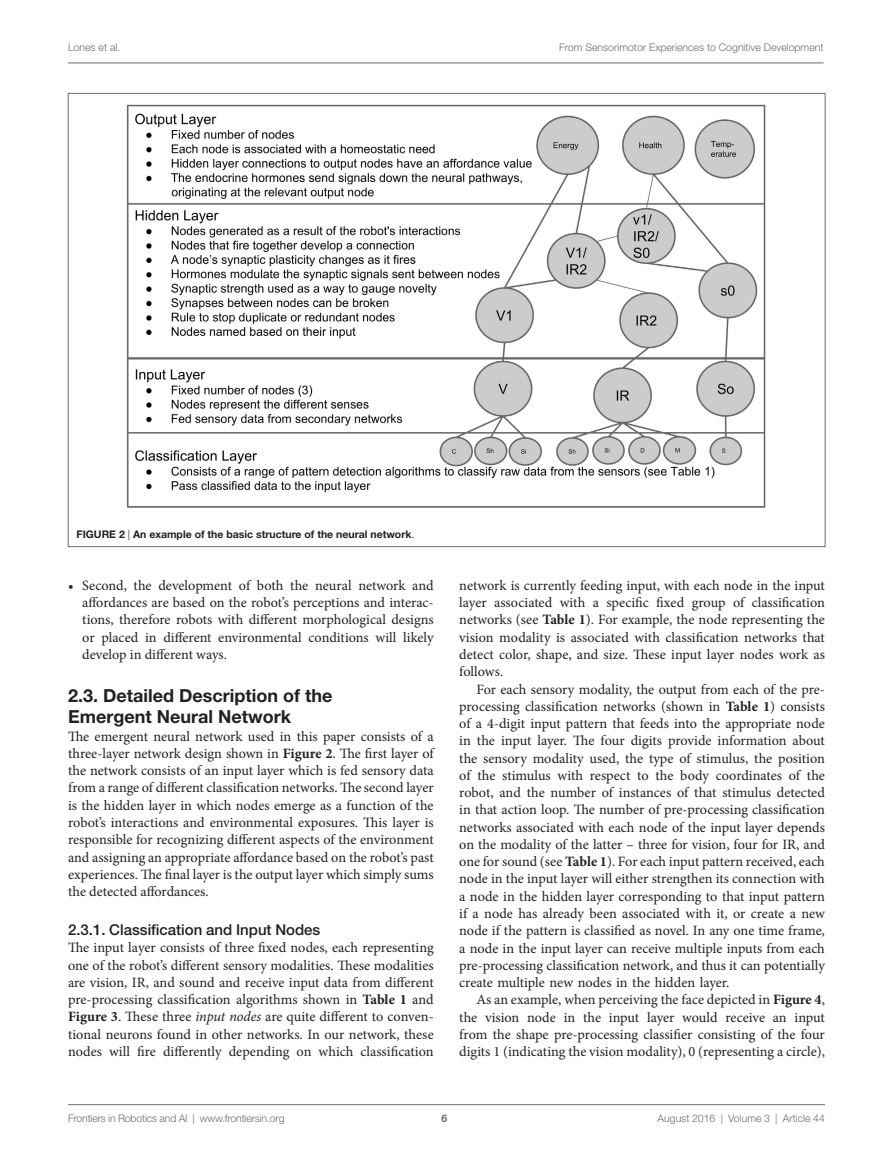
<style>
.page{position:relative;width:893px;height:1170px;background:#fff}
.page>*{position:absolute;margin:0;border:0;box-sizing:border-box;transform-origin:0 0}
.t1{font:700 18px/21px "Helvetica Neue LT Std";color:#231f20}
.t2{font:500 15px "Helvetica Neue LT Std";color:#231f20}
.t3{font:14.25px/17.2px "Minion Pro";color:#231f20;text-align:justify}
.t4{font:300 10.5px "Helvetica Neue LT Std";color:#6c6d70}
.t5{font:700 10.5px "Helvetica Neue LT Std";color:#231f20}
.t6{font:700 10.5px "Helvetica Neue LT Std";color:#6c6d70}
.s1{font-weight:300}
.s2{font-weight:700}
.s3{font-style:italic}
</style>
<div class="page">
<img style="left:127px;top:105px;width:639px;height:403px">
<hr style="left:68px;top:63px;width:756px;height:1px;background:#6c6d70">
<hr style="left:68px;top:1104px;width:757px;height:1px;background:#6c6d70">
<p class="t4" style="left:68px;top:41px;width:54px">Lones et al.</p>
<p class="t4" style="left:559px;top:41px;width:266px">From Sensorimotor Experiences to Cognitive Development</p>
<p class="t5" style="left:77px;top:528px;width:339px">FIG URE 2 <span class="s1">|</span> An example of the basic structure of the neural network<span class="s1">.</span></p>
<p class="t3" style="left:82px;top:576px;width:353px;text-indent:-14px">• Second, the development of both the neural network and affordances are based on the robot’s perceptions and interac&shy;tions, therefore robots with different morphological designs or placed in different environmental conditions will likely develop in different ways.</p>
<p class="t1" style="left:68px;top:685px;width:266px">2.3. Detailed Description of the<br>Emergent Neural Network</p>
<p class="t3" style="left:68px;top:727px;width:367px">The emergent neural network used in this paper consists of a three-layer network design shown in <span class="s2">Figure 2</span>. The first layer of the network consists of an input layer which is fed sensory data from a range of different classification networks. The second layer is the hidden layer in which nodes emerge as a function of the robot’s interactions and environmental exposures. This layer is responsible for recognizing different aspects of the environment and assigning an appropriate affordance based on the robot’s past experiences. The final layer is the output layer which simply sums the detected affordances.</p>
<p class="t2" style="left:68px;top:920px;width:254px">2.3.1. Classification and Input Nodes</p>
<p class="t3" style="left:68px;top:939px;width:367px">The input layer consists of three fixed nodes, each representing one of the robot’s different sensory modalities. These modalities are vision, IR, and sound and receive input data from different pre-processing classification algorithms shown in <span class="s2">Table 1</span> and <span class="s2">Figure 3</span>. These three <span class="s3">input nodes</span> are quite different to conven&shy;tional neurons found in other networks. In our network, these nodes will fire differently depending on which classification</p>
<p class="t3" style="left:459px;top:576px;width:367px">network is currently feeding input, with each node in the input layer associated with a specific fixed group of classification networks (see <span class="s2">Table 1</span>). For example, the node representing the vision modality is associated with classification networks that detect color, shape, and size. These input layer nodes work as follows.</p>
<p class="t3" style="left:459px;top:680px;width:367px;text-indent:17px">For each sensory modality, the output from each of the pre&shy;processing classification networks (shown in <span class="s2">Table 1</span>) consists of a 4-digit input pattern that feeds into the appropriate node in the input layer. The four digits provide information about the sensory modality used, the type of stimulus, the position of the stimulus with respect to the body coordinates of the robot, and the number of instances of that stimulus detected in that action loop. The number of pre-processing classification networks associated with each node of the input layer depends on the modality of the latter – three for vision, four for IR, and one for sound (see <span class="s2">Table 1</span>). For each input pattern received, each node in the input layer will either strengthen its connection with a node in the hidden layer corresponding to that input pattern if a node has already been associated with it, or create a new node if the pattern is classified as novel. In any one time frame, a node in the input layer can receive multiple inputs from each pre-processing classification network, and thus it can potentially create multiple new nodes in the hidden layer.</p>
<p class="t3" style="left:459px;top:991px;width:367px;text-indent:17px">As an example, when perceiving the face depicted in <span class="s2">Figure 4</span>, the vision node in the input layer would receive an input from the shape pre-processing classifier consisting of the four digits 1 (indicating the vision modality), 0 (representing a circle),</p>
<p class="t4" style="left:68px;top:1111px;width:218px">Frontiers in Robotics and AI | www.frontiersin.org</p>
<p class="t4" style="left:658px;top:1111px;width:169px">August 2016 | Volume 3 | Article 44</p>
<p class="t6" style="left:441px;top:1111px;width:7px">6</p>
</div>
